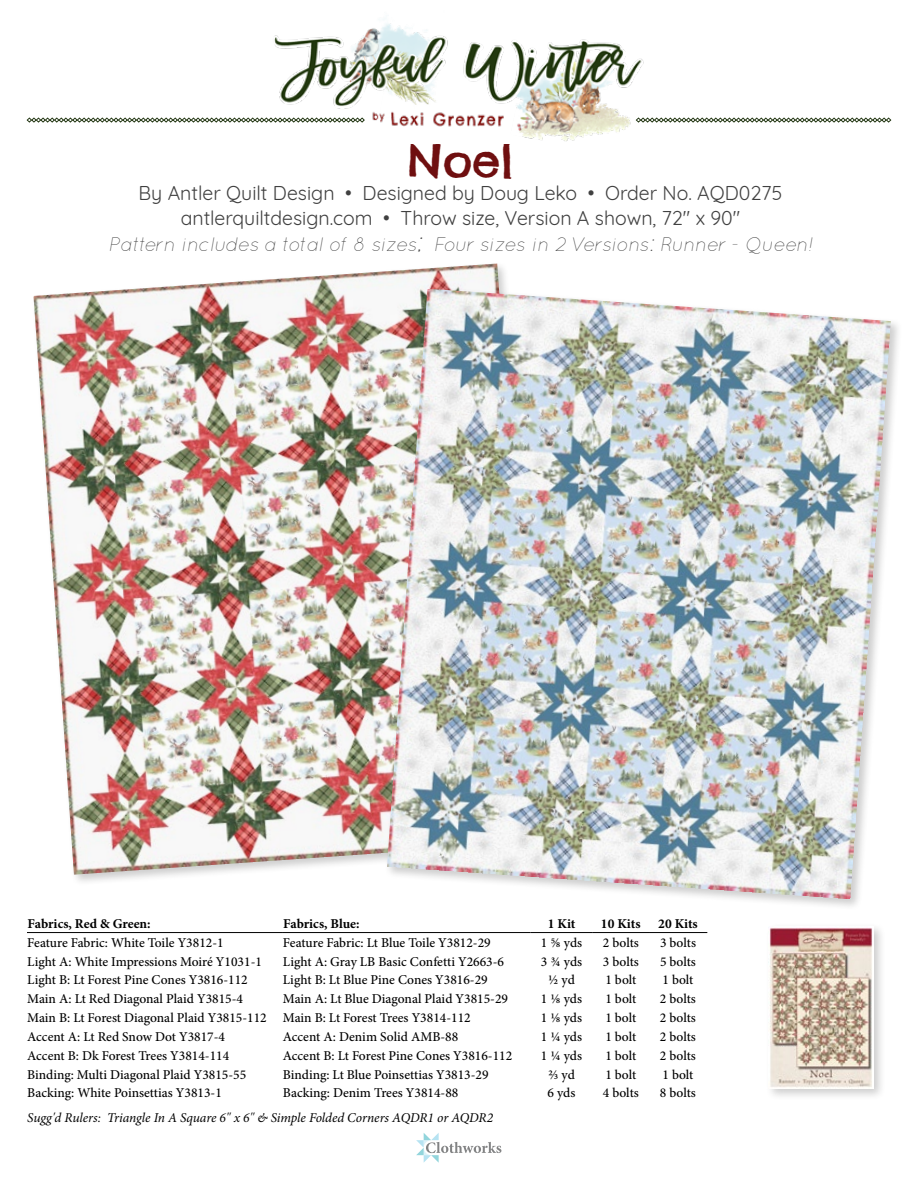
<style>
.page{position:relative;width:918px;height:1188px;background:#fff}
.page>*{position:absolute;margin:0;border:0;box-sizing:border-box;transform-origin:0 0}
.t1{font:45px "Chelsea Market Pro";color:#6f0f10}
.t2{font:19.5px/25.5px "Quicksand";color:#404040;text-align:center}
.t3{font:italic 300 19.5px "Quicksand";letter-spacing:-.03em;color:#404040}
.t4{font:500 13.5px "Minion Pro";color:#000}
.t5{font:italic 13.5px "Minion Pro";letter-spacing:-.01em;color:#000}
.t6{font:700 13.5px "Minion Pro";letter-spacing:-.005em;color:#000}
</style>
<div class="page">
<div style="left:31px;top:261px;width:518px;height:625px;background:#000;opacity:.2"></div>
<img style="left:33px;top:264px;width:505px;height:611px">
<div style="left:384px;top:286px;width:518px;height:625px;background:#000;opacity:.2"></div>
<img style="left:387px;top:289px;width:504px;height:610px">
<hr style="left:27px;top:932px;width:256px;height:1px;background:#000">
<hr style="left:283px;top:932px;width:247px;height:1px;background:#000">
<hr style="left:530px;top:932px;width:63px;height:1px;background:#000">
<hr style="left:593px;top:932px;width:56px;height:1px;background:#000">
<hr style="left:649px;top:932px;width:58px;height:1px;background:#000">
<div style="left:765px;top:923px;width:122px;height:178px;background:#000;opacity:.2"></div>
<img style="left:769px;top:926px;width:104px;height:162px">
<svg style="left:416px;top:1133px;width:85px;height:30px"></svg>
<img style="left:225px;top:23px;width:473px;height:119px">
<svg style="left:27px;top:118px;width:338px;height:5px"></svg>
<svg style="left:636px;top:118px;width:255px;height:5px"></svg>
<h1 class="t1" style="left:408px;top:132px;width:107px">Noel</h1>
<h2 class="t2" style="left:139px;top:178px;width:645px">By Antler Quilt Design • Designed by Doug Leko • Order No. AQD0275 antlerquiltdesign.com • Throw size, Version A shown, 72" x 90"</h2>
<h2 class="t3" style="left:108px;top:233px;width:706px">Pattern includes a total of 8 sizes; Four sizes in 2 Versions: Runner - Queen!</h2>
<p class="t6" style="left:28px;top:914px;width:125px">Fabrics, Red &amp; Green:</p>
<p class="t6" style="left:283px;top:914px;width:78px">Fabrics, Blue:</p>
<p class="t6" style="left:548px;top:914px;width:29px">1 Kit</p>
<p class="t6" style="left:601px;top:914px;width:41px">10 Kits</p>
<p class="t6" style="left:658px;top:914px;width:41px">20 Kits</p>
<p class="t4" style="left:27px;top:934px;width:198px">Feature Fabric: White Toile Y3812-1</p>
<p class="t4" style="left:283px;top:934px;width:209px">Feature Fabric: Lt Blue Toile Y3812-29</p>
<p class="t4" style="left:541px;top:934px;width:43px">1 ⅝ yds</p>
<p class="t4" style="left:603px;top:934px;width:37px">2 bolts</p>
<p class="t4" style="left:660px;top:934px;width:37px">3 bolts</p>
<p class="t4" style="left:27px;top:952px;width:236px">Light A: White Impressions Moiré Y1031-1</p>
<p class="t4" style="left:283px;top:952px;width:223px">Light A: Gray LB Basic Confetti Y2663-6</p>
<p class="t4" style="left:541px;top:952px;width:43px">3 ¾ yds</p>
<p class="t4" style="left:603px;top:952px;width:37px">3 bolts</p>
<p class="t4" style="left:660px;top:952px;width:37px">5 bolts</p>
<p class="t4" style="left:27px;top:971px;width:222px">Light B: Lt Forest Pine Cones Y3816-112</p>
<p class="t4" style="left:283px;top:971px;width:206px">Light B: Lt Blue Pine Cones Y3816-29</p>
<p class="t4" style="left:548px;top:971px;width:28px">½ yd</p>
<p class="t4" style="left:605px;top:971px;width:32px">1 bolt</p>
<p class="t4" style="left:662px;top:971px;width:32px">1 bolt</p>
<p class="t4" style="left:27px;top:990px;width:217px">Main A: Lt Red Diagonal Plaid Y3815-4</p>
<p class="t4" style="left:283px;top:990px;width:227px">Main A: Lt Blue Diagonal Plaid Y3815-29</p>
<p class="t4" style="left:541px;top:990px;width:43px">1 ⅛ yds</p>
<p class="t4" style="left:605px;top:990px;width:32px">1 bolt</p>
<p class="t4" style="left:660px;top:990px;width:37px">2 bolts</p>
<p class="t4" style="left:27px;top:1009px;width:445px">Main B: Lt Forest Diagonal Plaid Y3815-112 Main B: Lt Forest Trees Y3814-112</p>
<p class="t4" style="left:541px;top:1009px;width:43px">1 ⅛ yds</p>
<p class="t4" style="left:605px;top:1009px;width:32px">1 bolt</p>
<p class="t4" style="left:660px;top:1009px;width:37px">2 bolts</p>
<p class="t4" style="left:27px;top:1027px;width:199px">Accent A: Lt Red Snow Dot Y3817-4</p>
<p class="t4" style="left:283px;top:1027px;width:177px">Accent A: Denim Solid AMB-88</p>
<p class="t4" style="left:541px;top:1027px;width:43px">1 ¼ yds</p>
<p class="t4" style="left:605px;top:1027px;width:32px">1 bolt</p>
<p class="t4" style="left:660px;top:1027px;width:37px">2 bolts</p>
<p class="t4" style="left:27px;top:1046px;width:204px">Accent B: Dk Forest Trees Y3814-114</p>
<p class="t4" style="left:283px;top:1046px;width:231px">Accent B: Lt Forest Pine Cones Y3816-112</p>
<p class="t4" style="left:541px;top:1046px;width:43px">1 ¼ yds</p>
<p class="t4" style="left:605px;top:1046px;width:32px">1 bolt</p>
<p class="t4" style="left:660px;top:1046px;width:37px">2 bolts</p>
<p class="t4" style="left:27px;top:1065px;width:221px">Binding: Multi Diagonal Plaid Y3815-55</p>
<p class="t4" style="left:283px;top:1065px;width:207px">Binding: Lt Blue Poinsettias Y3813-29</p>
<p class="t4" style="left:548px;top:1065px;width:28px">⅔ yd</p>
<p class="t4" style="left:605px;top:1065px;width:32px">1 bolt</p>
<p class="t4" style="left:662px;top:1065px;width:32px">1 bolt</p>
<p class="t4" style="left:27px;top:1084px;width:196px">Backing: White Poinsettias Y3813-1</p>
<p class="t4" style="left:283px;top:1084px;width:177px">Backing: Denim Trees Y3814-88</p>
<p class="t4" style="left:548px;top:1084px;width:29px">6 yds</p>
<p class="t4" style="left:603px;top:1084px;width:37px">4 bolts</p>
<p class="t4" style="left:660px;top:1084px;width:37px">8 bolts</p>
<p class="t5" style="left:27px;top:1109px;width:467px">Sugg'd Rulers: Triangle In A Square 6" x 6" &amp; Simple Folded Corners AQDR1 or AQDR2</p>
</div>
